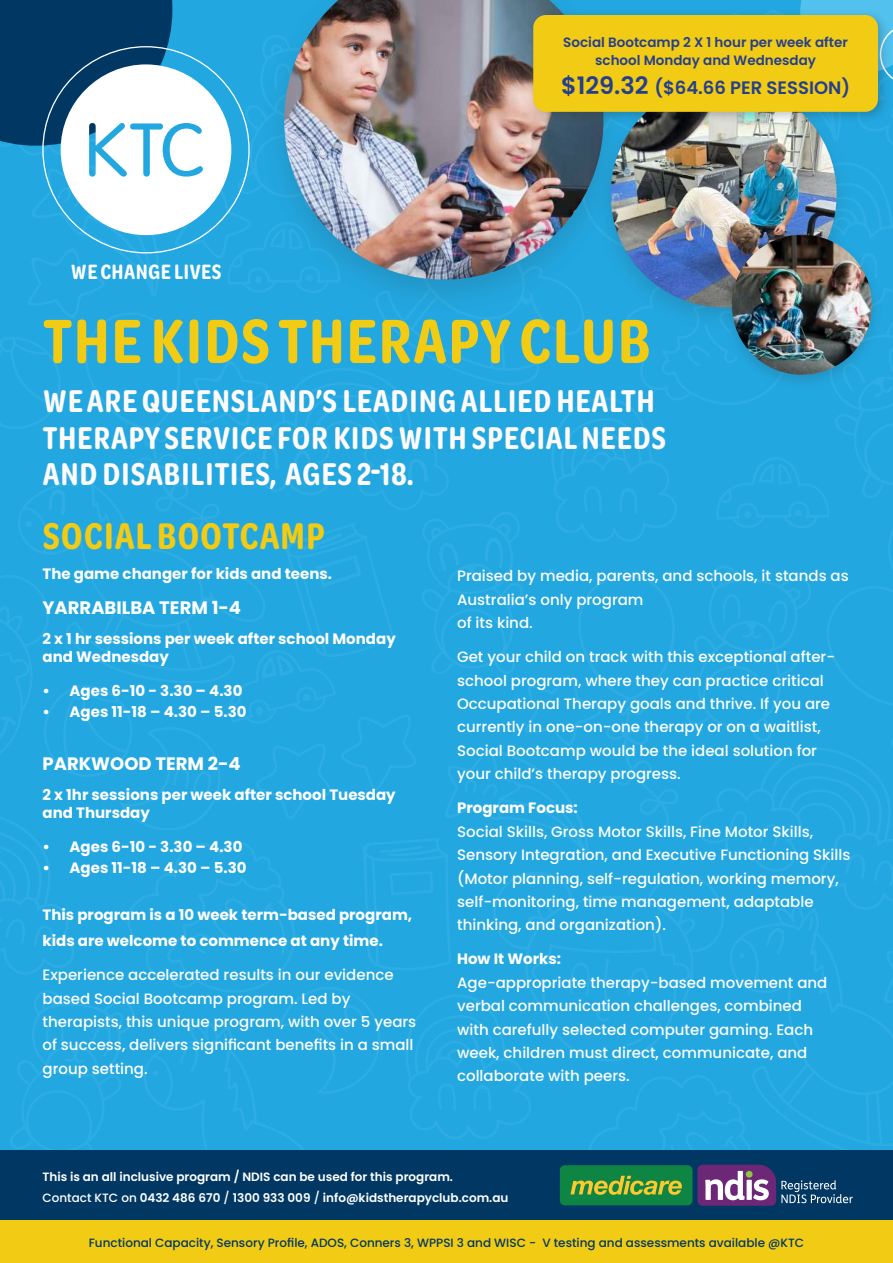
<style>
.page{position:relative;width:893px;height:1263px;background:#fff}
.page>*{position:absolute;margin:0;border:0;box-sizing:border-box;transform-origin:0 0}
.t1{font:600 66.6px "Omnes Narrow";letter-spacing:.02em;color:#f2cb14}
.t2{font:600 39.6px "Omnes Narrow";letter-spacing:.02em;color:#f2cb14}
.t3{font:600 33.6px/36.5px "Omnes Narrow";letter-spacing:.02em;color:#fefaf8}
.t4{font:600 22.2px "Omnes Narrow";letter-spacing:.02em;color:#fff}
.t5{font:700 18px "Poppins";color:#fff}
.t6{font:600 18px "Poppins";color:#253f8e}
.t7{font:500 15px/23.4px "Poppins";color:#fff}
.t8{font:700 15px/18px "Poppins";color:#fff}
.t9{font:600 13.5px/18px "Poppins";color:#253f8e;text-align:center}
.t10{font:600 12px/20.4px "Poppins";color:#fff}
.t11{font:500 12px "Poppins";color:#013863}
.s1{font-size:24px}
.s2{font-weight:500}
</style>
<div class="page">
<div style="left:0;top:0;width:893px;height:1150px;background:#22a7e0"></div>
<svg style="left:0;top:312px;width:554px;height:505px;background:#23a7e0"></svg>
<svg style="left:256px;top:743px;width:75px;height:76px;background:#23a7e0"></svg>
<svg style="left:341px;top:715px;width:75px;height:75px;background:#23a7e0"></svg>
<svg style="left:120px;top:727px;width:101px;height:104px;background:#23a7e0"></svg>
<div style="left:0;top:1150px;width:893px;height:92px;background:#013863"></div>
<svg style="left:560px;top:1165px;width:293px;height:41px"></svg>
<div style="left:0;top:1220px;width:893px;height:43px;background:#f2cb14"></div>
<svg style="left:800px;top:0;width:93px;height:85px"></svg>
<div style="left:593px;top:72px;width:262px;height:262px;background:#231f20;opacity:.15"></div>
<img style="left:611px;top:81px;width:226px;height:226px;border-radius:113px">
<div style="left:721px;top:229px;width:162px;height:162px;background:#231f20;opacity:.15"></div>
<img style="left:732px;top:235px;width:140px;height:140px;border-radius:70px">
<div style="left:259px;top:0;width:370px;height:317px;background:#231f20;opacity:.15"></div>
<img style="left:284px;top:0;width:319px;height:280px">
<svg style="left:0;top:0;width:250px;height:253px"></svg>
<div style="left:527px;top:9px;width:363px;height:115px;background:#231f20;opacity:.25"></div>
<div style="left:533px;top:15px;width:345px;height:97px;background:#f2cb14;border-radius:13px"></div>
<h3 class="t4" style="left:71px;top:257px;width:152px">WE CHANGE LIVES</h3>
<p class="t9" style="left:563px;top:33px;width:286px">Social Bootcamp 2 X 1 hour per week after school Monday and Wednesday</p>
<p class="t6" style="left:561px;top:77px;width:291px"><span class="s1">$129.32</span> ($64.66 PER SESSION)</p>
<h1 class="t1" style="left:43px;top:296px;width:609px">THE KIDS THERAPY CLUB</h1>
<h3 class="t3" style="left:43px;top:381px;width:625px">WE ARE QUEENSLAND’S LEADING ALLIED HEALTH<br>THERAPY SERVICE FOR KIDS WITH SPECIAL NEEDS<br>AND DISABILITIES, AGES 2-18.</h3>
<h2 class="t2" style="left:43px;top:509px;width:283px">SOCIAL BOOTCAMP</h2>
<p class="t8" style="left:43px;top:565px;width:291px">The game changer for kids and teens.</p>
<p class="t5" style="left:43px;top:597px;width:200px">YARRABILBA TERM 1-4</p>
<p class="t8" style="left:43px;top:630px;width:355px">2 x 1 hr sessions per week after school Monday and Wednesday</p>
<p class="t8" style="left:43px;top:682px;width:201px">• Ages 6-10 - 3.30 – 4.30</p>
<p class="t8" style="left:43px;top:703px;width:206px">• Ages 11-18 – 4.30 – 5.30</p>
<p class="t5" style="left:43px;top:753px;width:200px">PARKWOOD TERM 2-4</p>
<p class="t8" style="left:43px;top:786px;width:355px">2 x 1hr sessions per week after school Tuesday and Thursday</p>
<p class="t8" style="left:43px;top:838px;width:201px">• Ages 6-10 - 3.30 – 4.30</p>
<p class="t8" style="left:43px;top:859px;width:206px">• Ages 11-18 – 4.30 – 5.30</p>
<p class="t8" style="left:43px;top:901px;width:371px;line-height:26.4px">This program is a 10 week term-based program, kids are welcome to commence at any time.</p>
<p class="t7" style="left:43px;top:963px;width:375px">Experience accelerated results in our evidence based Social Bootcamp program. Led by therapists, this unique program, with over 5 years of success, delivers significant benefits in a small group setting.</p>
<p class="t7" style="left:457px;top:564px;width:393px">Praised by media, parents, and schools, it stands as<br>Australia’s only program<br>of its kind.</p>
<p class="t7" style="left:457px;top:645px;width:379px">Get your child on track with this exceptional after&shy;school program, where they can practice critical Occupational Therapy goals and thrive. If you are currently in one-on-one therapy or on a waitlist, Social Bootcamp would be the ideal solution for your child’s therapy progress.</p>
<p class="t8" style="left:457px;top:799px;width:122px">Program Focus:</p>
<p class="t7" style="left:457px;top:820px;width:395px">Social Skills, Gross Motor Skills, Fine Motor Skills, Sensory Integration, and Executive Functioning Skills (Motor planning, self-regulation, working memory, self-monitoring, time management, adaptable thinking, and organization).</p>
<p class="t8" style="left:457px;top:950px;width:106px">How It Works:</p>
<p class="t7" style="left:457px;top:971px;width:372px">Age-appropriate therapy-based movement and verbal communication challenges, combined with carefully selected computer gaming. Each week, children must direct, communicate, and collaborate with peers.</p>
<p class="t10" style="left:43px;top:1167px;width:467px">This is an all inclusive program / NDIS can be used for this program.<br><span class="s2">Contact KTC on</span> 0432 486 670 <span class="s2">/</span> 1300 933 009 <span class="s2">/</span> info@kidstherapyclub.com.au</p>
<p class="t11" style="left:89px;top:1236px;width:717px">Functional Capacity, Sensory Profile, ADOS, Conners 3, WPPSI 3 and WISC - V testing and assessments available @KTC</p>
</div>
